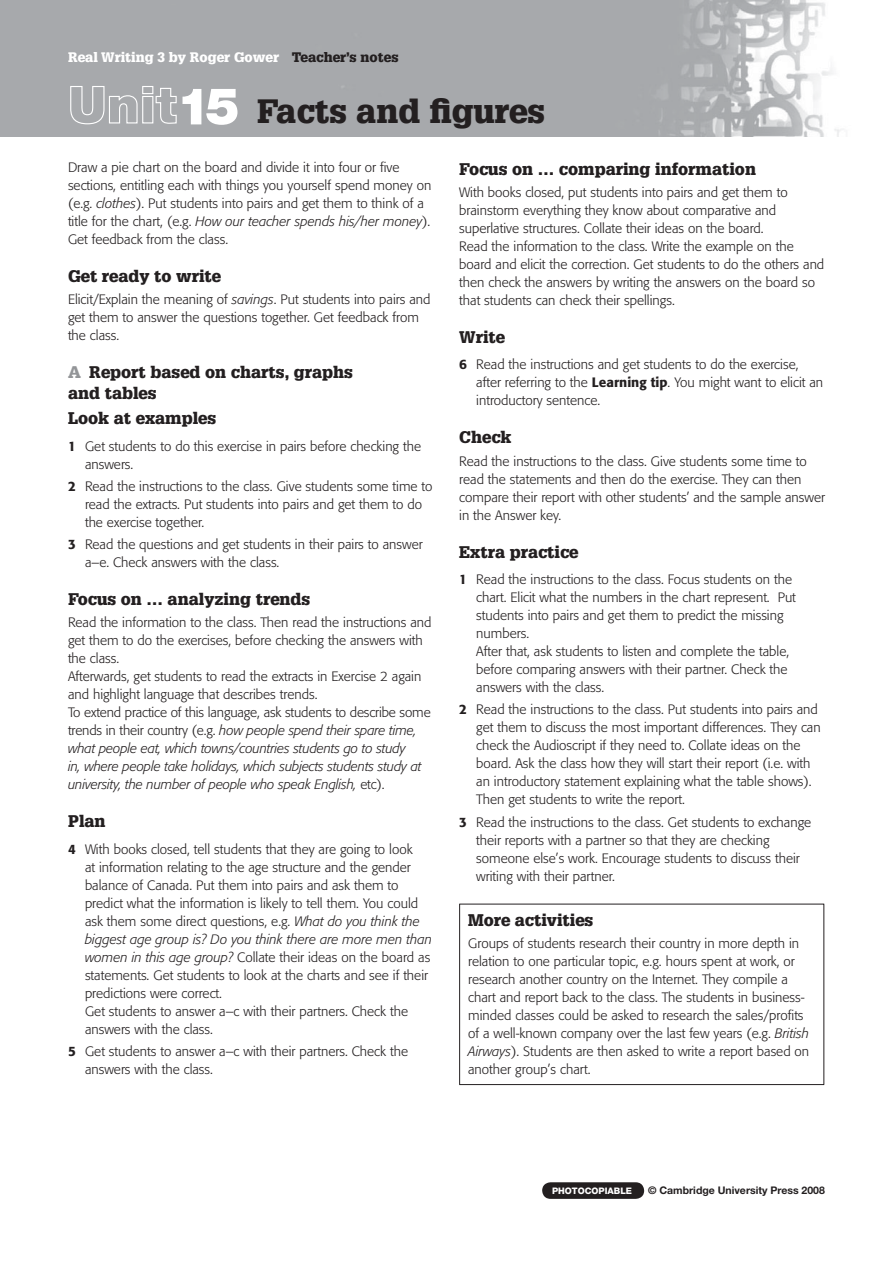
<style>
.page{position:relative;width:893px;height:1263px;background:#fff}
.page>*{position:absolute;margin:0;border:0;box-sizing:border-box;transform-origin:0 0}
.t1{font:900 33px "Glypha";color:#231f20}
.t2{font:900 16.5px/21px "Glypha";color:#231f20}
.t3{font:300 13.5px/18px "Formata";color:#231f20}
.t4{font:900 13.5px "Glypha";color:#fff}
.t5{font:700 10.5px "Helvetica Neue";color:#231f20}
.t6{font:800 9px "Helvetica Neue";color:#fff}
.s1{color:#231f20}
.s2{font-family:"Helvetica Neue";font-size:51px;color:#fff}
.s3{font-style:italic}
.s4{color:#939598}
.s5{font-weight:500}
</style>
<div class="page">
<img style="left:0;top:0;width:843px;height:136px">
<div style="left:542px;top:1182px;width:102px;height:17px;background:#231f20;border-radius:8px"></div>
<hr style="left:459px;top:904px;width:365px;height:1px;background:#231f20">
<hr style="left:459px;top:904px;width:1px;height:180px;background:#231f20">
<hr style="left:823px;top:904px;width:1px;height:180px;background:#231f20">
<hr style="left:459px;top:1084px;width:365px;height:1px;background:#231f20">
<p class="t4" style="left:68px;top:52px;width:332px">Real Writing 3 by Roger Gower <span class="s1">Teacher’s notes</span></p>
<h1 class="t1" style="left:68px;top:98px;width:479px"><span class="s2">Unit15</span> Facts and figures</h1>
<p class="t3" style="left:68px;top:159px;width:365px">Draw a pie chart on the board and divide it into four or five sections, entitling each with things you yourself spend money on (e.g. <span class="s3">clothes</span>). Put students into pairs and get them to think of a title for the chart, (e.g. <span class="s3">How our teacher spends his/her money</span>).<br>Get feedback from the class.</p>
<p class="t2" style="left:68px;top:266px;width:155px">Get ready to write</p>
<p class="t3" style="left:68px;top:291px;width:364px">Elicit/Explain the meaning of <span class="s3">savings</span>. Put students into pairs and get them to answer the questions together. Get feedback from the class.</p>
<p class="t2" style="left:68px;top:363px;width:287px"><span class="s4">A</span> Report based on charts, graphs and tables</p>
<p class="t2" style="left:68px;top:409px;width:150px">Look at examples</p>
<p class="t3" style="left:85px;top:438px;width:338px;text-indent:-17px"><span class="s5">1</span> Get students to do this exercise in pairs before checking the answers.</p>
<p class="t3" style="left:85px;top:478px;width:349px;text-indent:-17px"><span class="s5">2</span> Read the instructions to the class. Give students some time to read the extracts. Put students into pairs and get them to do the exercise together.</p>
<p class="t3" style="left:85px;top:536px;width:339px;text-indent:-17px"><span class="s5">3</span> Read the questions and get students in their pairs to answer a–e. Check answers with the class.</p>
<p class="t2" style="left:68px;top:590px;width:244px">Focus on … analyzing trends</p>
<p class="t3" style="left:68px;top:615px;width:365px">Read the information to the class. Then read the instructions and get them to do the exercises, before checking the answers with the class.<br>Afterwards, get students to read the extracts in Exercise 2 again and highlight language that describes trends.<br>To extend practice of this language, ask students to describe some trends in their country (e.g. <span class="s3">how people spend their spare time, what people eat, which towns/countries students go to study<br>in, where people take holidays, which subjects students study at university, the number of people who speak English,</span> etc).</p>
<p class="t2" style="left:68px;top:812px;width:39px">Plan</p>
<p class="t3" style="left:85px;top:841px;width:348px;text-indent:-17px"><span class="s5">4</span> With books closed, tell students that they are going to look<br>at information relating to the age structure and the gender balance of Canada. Put them into pairs and ask them to predict what the information is likely to tell them. You could ask them some direct questions, e.g. <span class="s3">What do you think the biggest age group is? Do you think there are more men than women in this age group?</span> Collate their ideas on the board as statements. Get students to look at the charts and see if their predictions were correct.<br>Get students to answer a–c with their partners. Check the answers with the class.</p>
<p class="t3" style="left:85px;top:1043px;width:325px;text-indent:-17px"><span class="s5">5</span> Get students to answer a–c with their partners. Check the answers with the class.</p>
<p class="t2" style="left:459px;top:159px;width:298px">Focus on … comparing information</p>
<p class="t3" style="left:459px;top:184px;width:366px">With books closed, put students into pairs and get them to brainstorm everything they know about comparative and superlative structures. Collate their ideas on the board.<br>Read the information to the class. Write the example on the board and elicit the correction. Get students to do the others and then check the answers by writing the answers on the board so that students can check their spellings.</p>
<p class="t2" style="left:459px;top:328px;width:47px">Write</p>
<p class="t3" style="left:476px;top:357px;width:348px;text-indent:-17px"><span class="s5">6</span> Read the instructions and get students to do the exercise, after referring to the <span class="s5">Learning tip</span>. You might want to elicit an introductory sentence.</p>
<p class="t2" style="left:459px;top:428px;width:54px">Check</p>
<p class="t3" style="left:459px;top:453px;width:367px">Read the instructions to the class. Give students some time to read the statements and then do the exercise. They can then compare their report with other students’ and the sample answer in the Answer key.</p>
<p class="t2" style="left:459px;top:542px;width:121px">Extra practice</p>
<p class="t3" style="left:476px;top:571px;width:321px;text-indent:-17px"><span class="s5">1</span> Read the instructions to the class. Focus students on the chart. Elicit what the numbers in the chart represent. Put students into pairs and get them to predict the missing numbers.<br>After that, ask students to listen and complete the table, before comparing answers with their partner. Check the answers with the class.</p>
<p class="t3" style="left:476px;top:702px;width:346px;text-indent:-17px"><span class="s5">2</span> Read the instructions to the class. Put students into pairs and get them to discuss the most important differences. They can check the Audioscript if they need to. Collate ideas on the board. Ask the class how they will start their report (i.e. with an introductory statement explaining what the table shows).<br>Then get students to write the report.</p>
<p class="t3" style="left:476px;top:814px;width:336px;text-indent:-17px"><span class="s5">3</span> Read the instructions to the class. Get students to exchange their reports with a partner so that they are checking someone else’s work. Encourage students to discuss their writing with their partner.</p>
<p class="t2" style="left:468px;top:910px;width:127px">More activities</p>
<p class="t3" style="left:468px;top:935px;width:343px">Groups of students research their country in more depth in relation to one particular topic, e.g. hours spent at work, or research another country on the Internet. They compile a chart and report back to the class. The students in business&shy;minded classes could be asked to research the sales/profits of a well-known company over the last few years (e.g. <span class="s3">British Airways</span>). Students are then asked to write a report based on another group’s chart.</p>
<p class="t6" style="left:552px;top:1187px;width:82px">PHOTOCOPIABLE</p>
<p class="t5" style="left:648px;top:1187px;width:178px">© Cambridge University Press 2008</p>
</div>
